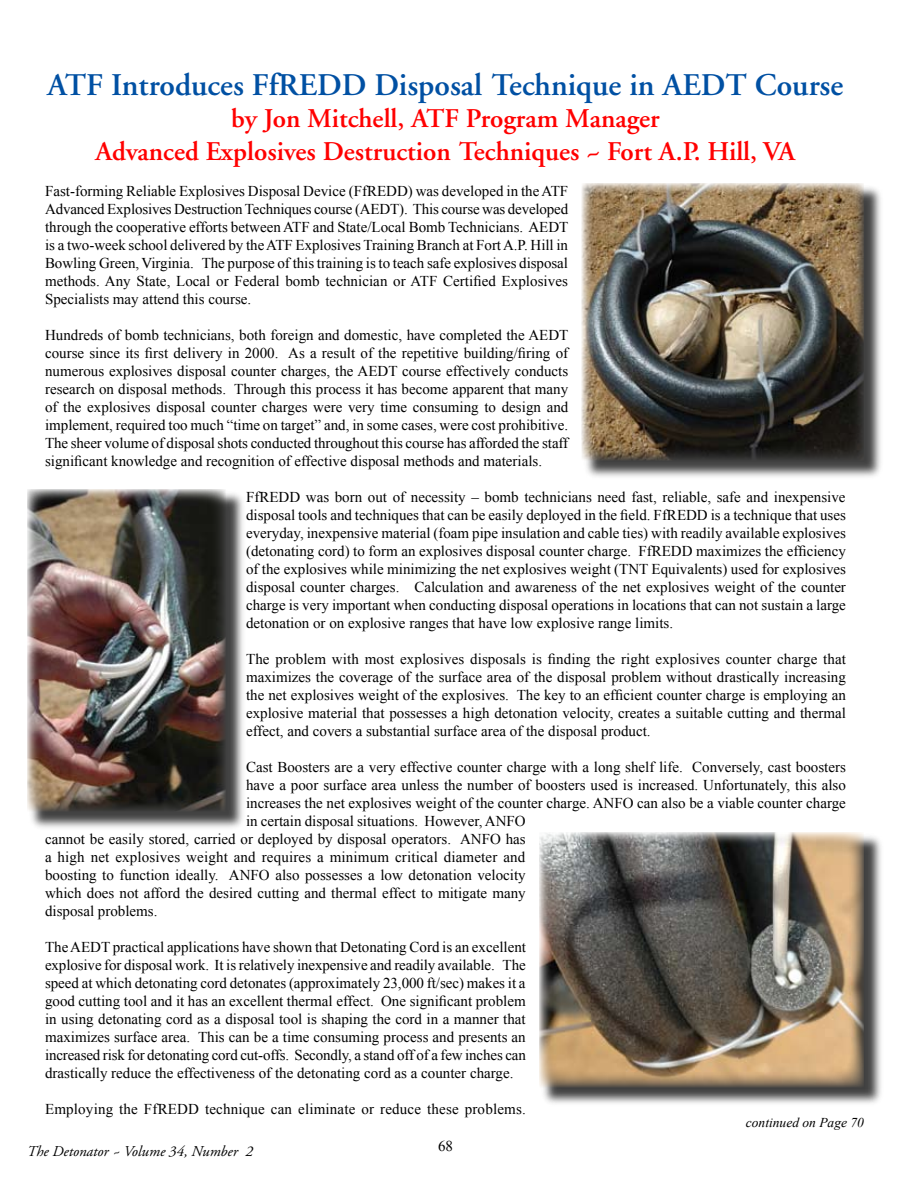
<style>
.page{position:relative;width:918px;height:1188px;background:#fff}
.page>*{position:absolute;margin:0;border:0;box-sizing:border-box;transform-origin:0 0}
.t1{font:600 31.5px "Adobe Garamond";color:#0050a3}
.t2{font:600 27px/32.4px "Adobe Garamond";color:#f00;text-align:center}
.t3{font:15px/18px "Times New Roman";color:#000;text-align:justify}
.t4{font:italic 15px "Adobe Garamond";color:#000}
.t5{font:italic 13.5px "Times New Roman";color:#000}
</style>
<div class="page">
<div style="left:583px;top:185px;width:300px;height:296px;background:#000;opacity:.75"></div>
<img style="left:582px;top:183px;width:282px;height:277px">
<div style="left:28px;top:491px;width:218px;height:341px;background:#000;opacity:.75"></div>
<img style="left:27px;top:489px;width:199px;height:322px">
<div style="left:541px;top:834px;width:343px;height:274px;background:#000;opacity:.75"></div>
<img style="left:539px;top:832px;width:325px;height:255px">
<p class="t1" style="left:48px;top:68px;width:797px">ATF Introduces FfREDD Disposal Technique in AEDT Course</p>
<p class="t2" style="left:95px;top:103px;width:702px">by Jon Mitchell, ATF Program Manager<br>Advanced Explosives Destruction Techniques ~ Fort A.P. Hill, VA</p>
<p class="t3" style="left:45px;top:182px;width:525px">Fast-forming Reliable Explosives Disposal Device (FfREDD) was developed in the ATF Advanced Explosives Destruction Techniques course (AEDT). This course was developed through the cooperative efforts between ATF and State/Local Bomb Technicians. AEDT is a two-week school delivered by the ATF Explosives Training Branch at Fort A.P. Hill in Bowling Green, Virginia. The purpose of this training is to teach safe explosives disposal methods. Any State, Local or Federal bomb technician or ATF Certified Explosives Specialists may attend this course.</p>
<p class="t3" style="left:45px;top:326px;width:525px">Hundreds of bomb technicians, both foreign and domestic, have completed the AEDT course since its first delivery in 2000. As a result of the repetitive building/firing of numerous explosives disposal counter charges, the AEDT course effectively conducts research on disposal methods. Through this process it has become apparent that many of the explosives disposal counter charges were very time consuming to design and implement, required too much “time on target” and, in some cases, were cost prohibitive.<br>The sheer volume of disposal shots conducted throughout this course has afforded the staff significant knowledge and recognition of effective disposal methods and materials.</p>
<p class="t3" style="left:246px;top:488px;width:601px">FfREDD was born out of necessity – bomb technicians need fast, reliable, safe and inexpensive disposal tools and techniques that can be easily deployed in the field. FfREDD is a technique that uses everyday, inexpensive material (foam pipe insulation and cable ties) with readily available explosives (detonating cord) to form an explosives disposal counter charge. FfREDD maximizes the efficiency of the explosives while minimizing the net explosives weight (TNT Equivalents) used for explosives disposal counter charges. Calculation and awareness of the net explosives weight of the counter charge is very important when conducting disposal operations in locations that can not sustain a large detonation or on explosive ranges that have low explosive range limits.</p>
<p class="t3" style="left:246px;top:650px;width:601px">The problem with most explosives disposals is finding the right explosives counter charge that maximizes the coverage of the surface area of the disposal problem without drastically increasing the net explosives weight of the explosives. The key to an efficient counter charge is employing an explosive material that possesses a high detonation velocity, creates a suitable cutting and thermal effect, and covers a substantial surface area of the disposal product.</p>
<p class="t3" style="left:246px;top:758px;width:601px">Cast Boosters are a very effective counter charge with a long shelf life. Conversely, cast boosters</p>
<p class="t3" style="left:246px;top:776px;width:601px">have a poor surface area unless the number of boosters used is increased. Unfortunately, this also</p>
<p class="t3" style="left:246px;top:794px;width:601px">increases the net explosives weight of the counter charge. ANFO can also be a viable counter charge</p>
<p class="t3" style="left:246px;top:812px;width:281px">in certain disposal situations. However, ANFO</p>
<p class="t3" style="left:45px;top:830px;width:482px">cannot be easily stored, carried or deployed by disposal operators. ANFO has</p>
<p class="t3" style="left:45px;top:848px;width:482px">a high net explosives weight and requires a minimum critical diameter and</p>
<p class="t3" style="left:45px;top:866px;width:482px">boosting to function ideally. ANFO also possesses a low detonation velocity</p>
<p class="t3" style="left:45px;top:884px;width:482px">which does not afford the desired cutting and thermal effect to mitigate many</p>
<p class="t3" style="left:45px;top:902px;width:114px">disposal problems.</p>
<p class="t3" style="left:45px;top:938px;width:482px">The AEDT practical applications have shown that Detonating Cord is an excellent explosive for disposal work. It is relatively inexpensive and readily available. The speed at which detonating cord detonates (approximately 23,000 ft/sec) makes it a good cutting tool and it has an excellent thermal effect. One significant problem in using detonating cord as a disposal tool is shaping the cord in a manner that maximizes surface area. This can be a time consuming process and presents an increased risk for detonating cord cut-offs. Secondly, a stand off of a few inches can drastically reduce the effectiveness of the detonating cord as a counter charge.</p>
<p class="t3" style="left:45px;top:1100px;width:482px">Employing the FfREDD technique can eliminate or reduce these problems.</p>
<p class="t5" style="left:746px;top:1113px;width:120px">continued on Page 70</p>
<p class="t4" style="left:27px;top:1143px;width:227px">The Detonator ~ Volume 34, Number 2</p>
<p class="t3" style="left:438px;top:1137px;width:16px">68</p>
</div>
